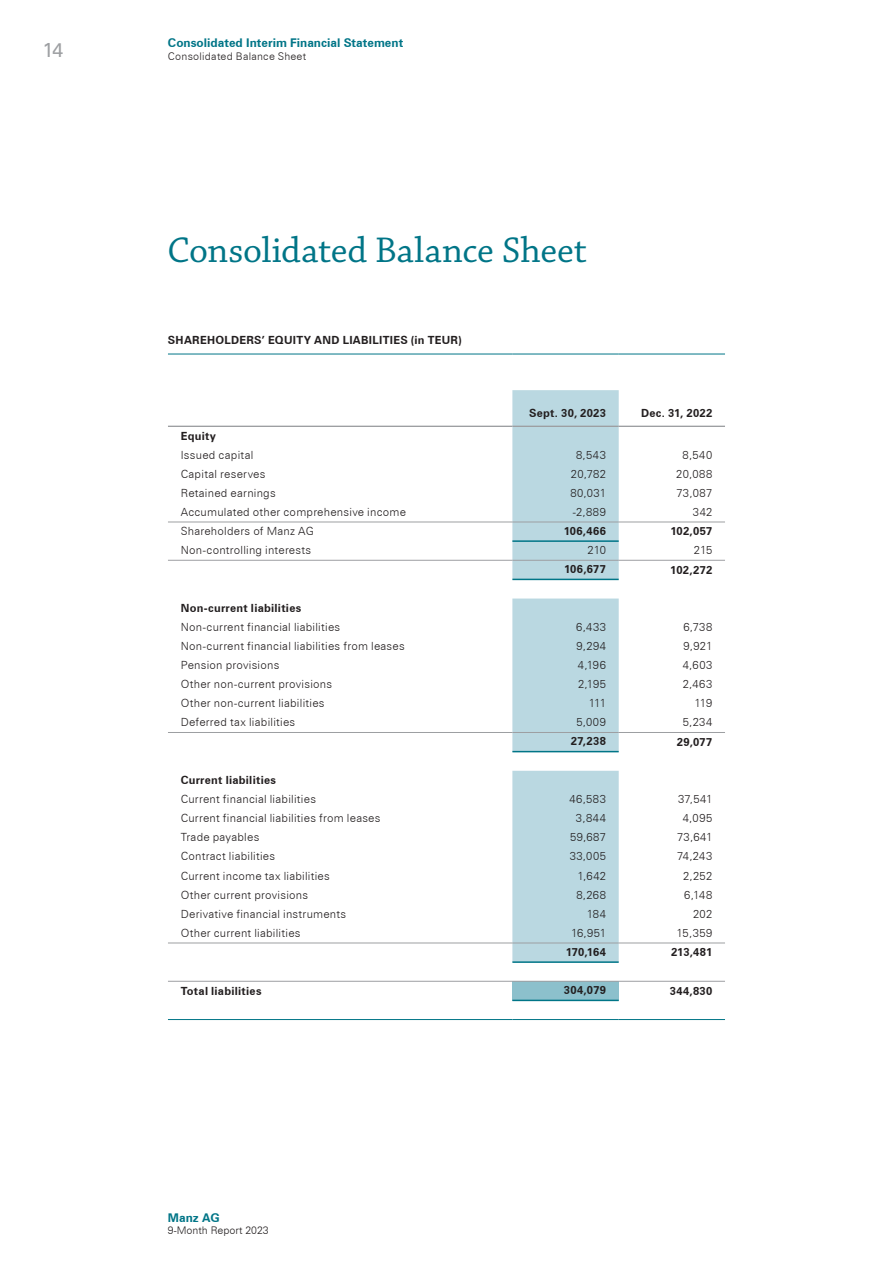
<style>
.page{position:relative;width:893px;height:1263px;background:#fff}
.page>*{position:absolute;margin:0;border:0;box-sizing:border-box;transform-origin:0 0}
.t1{font:37.5px "Chaparral Pro";letter-spacing:-.005em;color:#007587}
.t2{font:19.5px "Zurich BT";color:#9d9fa2}
.t3{font:700 12px "Zurich BT";color:#007587}
.t4{font:300 11.25px "Zurich BT";letter-spacing:.02em;color:#231f20}
.t5{font:700 11.25px "Zurich BT";letter-spacing:.025em;color:#231f20}
.t6{font:300 10.5px "Zurich BT";letter-spacing:.02em;color:#231f20}
.t7{font:300 10.5px "Zurich BT";color:#231f20}
</style>
<div class="page">
<svg style="left:512px;top:390px;width:107px;height:571px;background:#bedae2"></svg>
<div style="left:512px;top:981px;width:107px;height:19px;background:#8cc0cc"></div>
<hr style="left:168px;top:560px;width:344px;height:1px;background:#9d9fa2">
<hr style="left:512px;top:560px;width:107px;height:1px;background:#9d9fa2">
<hr style="left:619px;top:560px;width:106px;height:1px;background:#9d9fa2">
<hr style="left:168px;top:732px;width:344px;height:1px;background:#9d9fa2">
<hr style="left:512px;top:732px;width:107px;height:1px;background:#9d9fa2">
<hr style="left:619px;top:732px;width:106px;height:1px;background:#9d9fa2">
<hr style="left:168px;top:942px;width:344px;height:1px;background:#9d9fa2">
<hr style="left:512px;top:942px;width:107px;height:1px;background:#9d9fa2">
<hr style="left:619px;top:942px;width:106px;height:1px;background:#9d9fa2">
<hr style="left:168px;top:981px;width:344px;height:1px;background:#9d9fa2">
<hr style="left:512px;top:981px;width:107px;height:1px;background:#9d9fa2">
<hr style="left:619px;top:981px;width:106px;height:1px;background:#9d9fa2">
<hr style="left:168px;top:426px;width:344px;height:1px;background:#9d9fa2">
<hr style="left:512px;top:426px;width:107px;height:1px;background:#9d9fa2">
<hr style="left:619px;top:426px;width:106px;height:1px;background:#9d9fa2">
<hr style="left:168px;top:522px;width:344px;height:1px;background:#9d9fa2">
<hr style="left:512px;top:522px;width:107px;height:1px;background:#9d9fa2">
<hr style="left:619px;top:522px;width:106px;height:1px;background:#9d9fa2">
<hr style="left:512px;top:540px;width:107px;height:2px;background:#007587">
<hr style="left:168px;top:354px;width:344px;height:1px;background:#007587">
<hr style="left:512px;top:354px;width:107px;height:1px;background:#007587">
<hr style="left:619px;top:354px;width:106px;height:1px;background:#007587">
<hr style="left:512px;top:579px;width:107px;height:1px;background:#007587">
<hr style="left:512px;top:751px;width:107px;height:1px;background:#007587">
<hr style="left:512px;top:961px;width:107px;height:2px;background:#007587">
<hr style="left:168px;top:1019px;width:344px;height:1px;background:#007587">
<hr style="left:512px;top:1019px;width:107px;height:1px;background:#007587">
<hr style="left:619px;top:1019px;width:106px;height:1px;background:#007587">
<hr style="left:512px;top:1000px;width:107px;height:1px;background:#007587">
<h2 class="t2" style="left:43px;top:39px;width:22px">14</h2>
<p class="t3" style="left:168px;top:35px;width:237px">Consolidated Interim Financial Statement</p>
<p class="t6" style="left:168px;top:50px;width:140px">Consolidated Balance Sheet</p>
<h1 class="t1" style="left:168px;top:229px;width:421px">Consolidated Balance Sheet</h1>
<p class="t5" style="left:168px;top:334px;width:295px">SHAREHOLDERS’ EQUITY AND LIABILITIES (in TEUR)</p>
<p class="t5" style="left:529px;top:406px;width:78px">Sept. 30, 2023</p>
<p class="t5" style="left:641px;top:406px;width:73px">Dec. 31, 2022</p>
<p class="t5" style="left:181px;top:429px;width:37px">Equity</p>
<p class="t4" style="left:181px;top:448px;width:74px">Issued capital</p>
<p class="t4" style="left:576px;top:448px;width:31px">8,543</p>
<p class="t4" style="left:682px;top:448px;width:31px">8,540</p>
<p class="t4" style="left:181px;top:467px;width:86px">Capital reserves</p>
<p class="t4" style="left:571px;top:467px;width:37px">20,782</p>
<p class="t4" style="left:676px;top:467px;width:37px">20,088</p>
<p class="t4" style="left:181px;top:486px;width:97px">Retained earnings</p>
<p class="t4" style="left:570px;top:486px;width:37px">80,031</p>
<p class="t4" style="left:676px;top:486px;width:37px">73,087</p>
<p class="t4" style="left:181px;top:505px;width:227px">Accumulated other comprehensive income</p>
<p class="t4" style="left:573px;top:505px;width:35px">-2,889</p>
<p class="t4" style="left:693px;top:505px;width:21px">342</p>
<p class="t4" style="left:181px;top:524px;width:135px">Shareholders of Manz AG</p>
<p class="t5" style="left:564px;top:524px;width:44px">106,466</p>
<p class="t5" style="left:670px;top:524px;width:43px">102,057</p>
<p class="t4" style="left:181px;top:543px;width:132px">Non-controlling interests</p>
<p class="t4" style="left:588px;top:543px;width:20px">210</p>
<p class="t4" style="left:694px;top:543px;width:20px">215</p>
<p class="t5" style="left:564px;top:562px;width:43px">106,677</p>
<p class="t5" style="left:670px;top:563px;width:43px">102,272</p>
<p class="t5" style="left:181px;top:601px;width:122px">Non-current liabilities</p>
<p class="t4" style="left:181px;top:620px;width:161px">Non-current financial liabilities</p>
<p class="t4" style="left:576px;top:620px;width:31px">6,433</p>
<p class="t4" style="left:683px;top:620px;width:30px">6,738</p>
<p class="t4" style="left:181px;top:639px;width:226px">Non-current financial liabilities from leases</p>
<p class="t4" style="left:576px;top:639px;width:31px">9,294</p>
<p class="t4" style="left:683px;top:639px;width:30px">9,921</p>
<p class="t4" style="left:181px;top:658px;width:100px">Pension provisions</p>
<p class="t4" style="left:578px;top:658px;width:30px">4,196</p>
<p class="t4" style="left:683px;top:658px;width:31px">4,603</p>
<p class="t4" style="left:181px;top:677px;width:153px">Other non-current provisions</p>
<p class="t4" style="left:578px;top:677px;width:29px">2,195</p>
<p class="t4" style="left:683px;top:677px;width:31px">2,463</p>
<p class="t4" style="left:181px;top:696px;width:145px">Other non-current liabilities</p>
<p class="t4" style="left:589px;top:696px;width:19px">111</p>
<p class="t4" style="left:695px;top:696px;width:19px">119</p>
<p class="t4" style="left:181px;top:715px;width:116px">Deferred tax liabilities</p>
<p class="t4" style="left:576px;top:715px;width:31px">5,009</p>
<p class="t4" style="left:683px;top:715px;width:31px">5,234</p>
<p class="t5" style="left:571px;top:734px;width:37px">27,238</p>
<p class="t5" style="left:677px;top:735px;width:37px">29,077</p>
<p class="t5" style="left:181px;top:773px;width:97px">Current liabilities</p>
<p class="t4" style="left:181px;top:792px;width:137px">Current financial liabilities</p>
<p class="t4" style="left:569px;top:792px;width:38px">46,583</p>
<p class="t4" style="left:678px;top:792px;width:36px">37,541</p>
<p class="t4" style="left:181px;top:811px;width:201px">Current financial liabilities from leases</p>
<p class="t4" style="left:576px;top:811px;width:31px">3,844</p>
<p class="t4" style="left:683px;top:811px;width:31px">4,095</p>
<p class="t4" style="left:181px;top:830px;width:80px">Trade payables</p>
<p class="t4" style="left:570px;top:830px;width:37px">59,687</p>
<p class="t4" style="left:677px;top:830px;width:37px">73,641</p>
<p class="t4" style="left:181px;top:849px;width:96px">Contract liabilities</p>
<p class="t4" style="left:570px;top:849px;width:38px">33,005</p>
<p class="t4" style="left:677px;top:849px;width:37px">74,243</p>
<p class="t4" style="left:181px;top:869px;width:151px">Current income tax liabilities</p>
<p class="t4" style="left:577px;top:869px;width:30px">1,642</p>
<p class="t4" style="left:683px;top:869px;width:31px">2,252</p>
<p class="t4" style="left:181px;top:888px;width:129px">Other current provisions</p>
<p class="t4" style="left:576px;top:888px;width:31px">8,268</p>
<p class="t4" style="left:684px;top:888px;width:29px">6,148</p>
<p class="t4" style="left:181px;top:907px;width:167px">Derivative financial instruments</p>
<p class="t4" style="left:587px;top:907px;width:21px">184</p>
<p class="t4" style="left:693px;top:907px;width:21px">202</p>
<p class="t4" style="left:181px;top:926px;width:121px">Other current liabilities</p>
<p class="t4" style="left:571px;top:926px;width:36px">16,951</p>
<p class="t4" style="left:677px;top:926px;width:37px">15,359</p>
<p class="t5" style="left:566px;top:945px;width:42px">170,164</p>
<p class="t5" style="left:671px;top:945px;width:43px">213,481</p>
<p class="t5" style="left:181px;top:984px;width:82px">Total liabilities</p>
<p class="t5" style="left:564px;top:983px;width:44px">304,079</p>
<p class="t5" style="left:670px;top:984px;width:44px">344,830</p>
<p class="t3" style="left:168px;top:1210px;width:53px">Manz AG</p>
<p class="t7" style="left:168px;top:1224px;width:102px">9-Month Report 2023</p>
</div>
